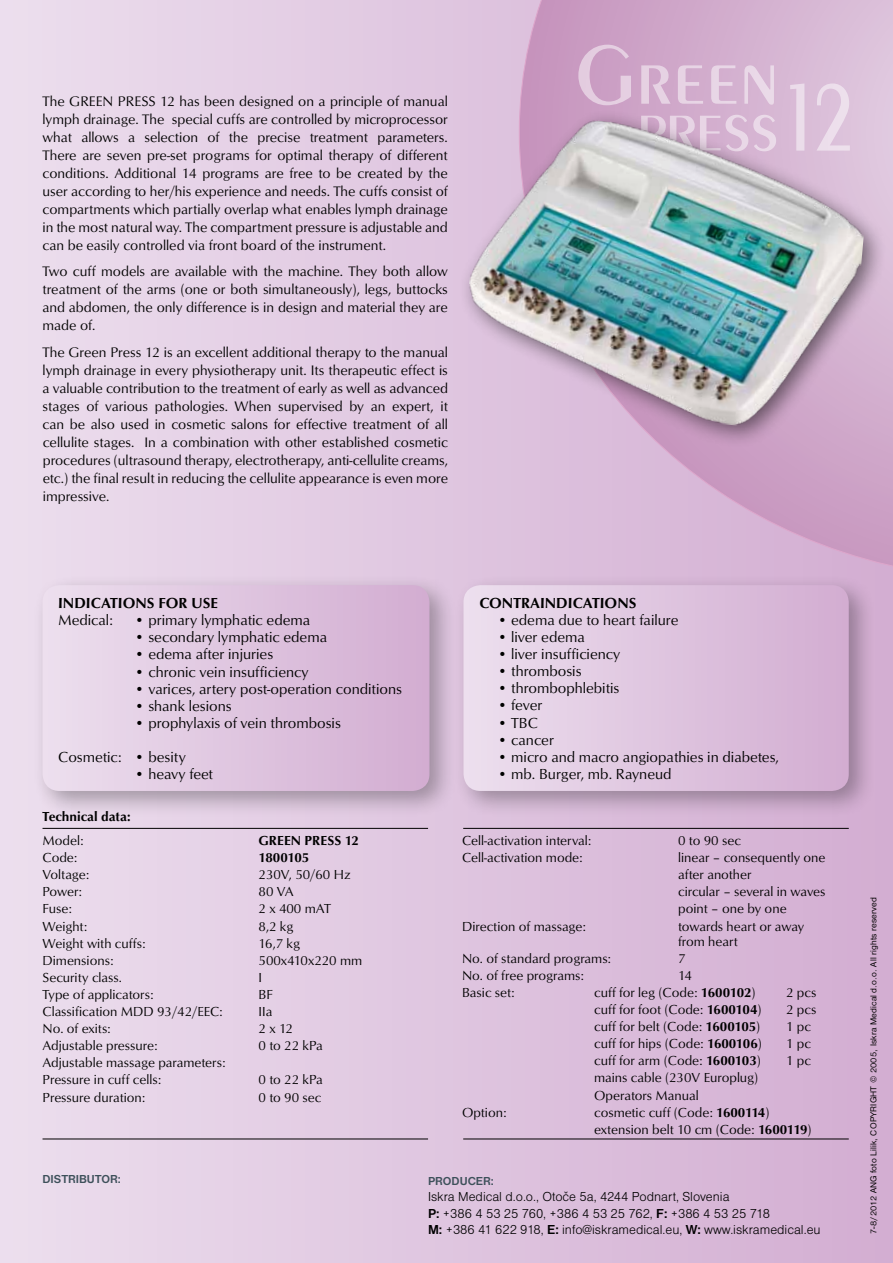
<style>
.page{position:relative;width:893px;height:1263px;background:#fff}
.page>*{position:absolute;margin:0;border:0;box-sizing:border-box;transform-origin:0 0}
.t1{font:15px "Optus TEE";color:#000}
.t2{font:500 15px "Optus TEE";color:#000}
.t3{font:14.25px/18px "Optus TEE";color:#000;text-align:justify}
.t4{font:13.5px/17.1px "Optus TEE";color:#000}
.t5{font:13.5px/16.5px "Nimbus San DEE Ligh";color:#000}
.t6{font:500 13.5px "Optus TEE";color:#000}
.t7{font:700 12px "Nimbus San DEE";color:#3d505a}
.t8{font:9px "Nimbus San DEE";letter-spacing:.02em;color:#000}
.s1{font-weight:500}
.s2{font-family:"Nimbus San DEE";font-weight:700}
</style>
<div class="page">
<div style="left:0;top:0;width:893px;height:1263px;background:linear-gradient(to right,#ecdeee,#d3add2)"></div>
<svg style="left:519px;top:0;width:374px;height:580px;background:#d3afd0"></svg>
<div style="left:32px;top:575px;width:425px;height:243px;background:#000;opacity:.3"></div>
<svg style="left:43px;top:585px;width:386px;height:206px;background:#dfc5df"></svg>
<div style="left:453px;top:575px;width:423px;height:243px;background:#000;opacity:.3"></div>
<svg style="left:463px;top:585px;width:386px;height:206px;background:#dfc5df"></svg>
<svg style="left:790px;top:83px;width:60px;height:26px;background:#e0c9de"></svg>
<svg style="left:578px;top:45px;width:196px;height:60px;background:#d5b3d0"></svg>
<div style="left:458px;top:109px;width:429px;height:340px;background:#000;opacity:.5"></div>
<img style="left:459px;top:111px;width:413px;height:324px">
<hr style="left:43px;top:828px;width:385px;height:1px;background:#000">
<hr style="left:43px;top:1138px;width:385px;height:1px;background:#000">
<hr style="left:463px;top:828px;width:386px;height:1px;background:#000">
<hr style="left:463px;top:1138px;width:386px;height:1px;background:#000">
<p class="t3" style="left:42px;top:92px;width:407px">The GREEN PRESS 12 has been designed on a principle of manual lymph drainage. The special cuffs are controlled by microprocessor what allows a selection of the precise treatment parameters.<br>There are seven pre-set programs for optimal therapy of different conditions. Additional 14 programs are free to be created by the user according to her/his experience and needs. The cuffs consist of compartments which partially overlap what enables lymph drainage in the most natural way. The compartment pressure is adjustable and can be easily controlled via front board of the instrument.</p>
<p class="t3" style="left:42px;top:262px;width:407px">Two cuff models are available with the machine. They both allow treatment of the arms (one or both simultaneously), legs, buttocks and abdomen, the only difference is in design and material they are made of.</p>
<p class="t3" style="left:42px;top:343px;width:407px">The Green Press 12 is an excellent additional therapy to the manual lymph drainage in every physiotherapy unit. Its therapeutic effect is a valuable contribution to the treatment of early as well as advanced stages of various pathologies. When supervised by an expert, it can be also used in cosmetic salons for effective treatment of all cellulite stages. In a combination with other established cosmetic procedures (ultrasound therapy, electrotherapy, anti-cellulite creams, etc.) the final result in reducing the cellulite appearance is even more impressive.</p>
<p class="t2" style="left:58px;top:594px;width:162px">INDICATIONS FOR USE</p>
<p class="t1" style="left:58px;top:611px;width:57px">Medical:</p>
<p class="t1" style="left:135px;top:611px;width:177px">• primary lymphatic edema</p>
<p class="t1" style="left:135px;top:628px;width:194px">• secondary lymphatic edema</p>
<p class="t1" style="left:135px;top:645px;width:140px">• edema after injuries</p>
<p class="t1" style="left:135px;top:662px;width:176px">• chronic vein insufficiency</p>
<p class="t1" style="left:135px;top:679px;width:269px">• varices, artery post-operation conditions</p>
<p class="t1" style="left:135px;top:697px;width:99px">• shank lesions</p>
<p class="t1" style="left:135px;top:714px;width:208px">• prophylaxis of vein thrombosis</p>
<p class="t1" style="left:58px;top:748px;width:129px">Cosmetic: • besity</p>
<p class="t1" style="left:135px;top:765px;width:80px">• heavy feet</p>
<p class="t6" style="left:43px;top:808px;width:89px">Technical data:</p>
<p class="t4" style="left:43px;top:832px;width:42px">Model:</p>
<p class="t6" style="left:259px;top:832px;width:102px">GREEN PRESS 12</p>
<p class="t4" style="left:43px;top:849px;width:36px">Code:</p>
<p class="t6" style="left:259px;top:849px;width:52px">1800105</p>
<p class="t4" style="left:43px;top:866px;width:48px">Voltage:</p>
<p class="t4" style="left:259px;top:866px;width:94px">230V, 50/60 Hz</p>
<p class="t4" style="left:43px;top:883px;width:41px">Power:</p>
<p class="t4" style="left:259px;top:883px;width:37px">80 VA</p>
<p class="t4" style="left:43px;top:900px;width:31px">Fuse:</p>
<p class="t4" style="left:259px;top:900px;width:74px">2 x 400 mAT</p>
<p class="t4" style="left:43px;top:917px;width:46px">Weight:</p>
<p class="t4" style="left:259px;top:917px;width:36px">8,2 kg</p>
<p class="t4" style="left:43px;top:934px;width:105px">Weight with cuffs:</p>
<p class="t4" style="left:259px;top:934px;width:43px">16,7 kg</p>
<p class="t4" style="left:43px;top:951px;width:72px">Dimensions:</p>
<p class="t4" style="left:259px;top:951px;width:105px">500x410x220 mm</p>
<p class="t4" style="left:43px;top:969px;width:81px">Security class.</p>
<p class="t4" style="left:259px;top:969px;width:5px">I</p>
<p class="t4" style="left:43px;top:986px;width:113px">Type of applicators:</p>
<p class="t4" style="left:259px;top:986px;width:16px">BF</p>
<p class="t4" style="left:43px;top:1003px;width:182px">Classification MDD 93/42/EEC:</p>
<p class="t4" style="left:259px;top:1003px;width:15px">IIa</p>
<p class="t4" style="left:43px;top:1020px;width:70px">No. of exits:</p>
<p class="t4" style="left:259px;top:1020px;width:36px">2x12</p>
<p class="t4" style="left:43px;top:1037px;width:117px">Adjustable pressure:</p>
<p class="t4" style="left:259px;top:1037px;width:66px">0 to 22 kPa</p>
<p class="t4" style="left:43px;top:1054px;width:184px">Adjustable massage parameters:<br>Pressure in cuff cells:</p>
<p class="t4" style="left:259px;top:1071px;width:66px">0 to 22 kPa</p>
<p class="t4" style="left:43px;top:1088px;width:104px">Pressure duration:</p>
<p class="t4" style="left:259px;top:1088px;width:64px">0 to 90 sec</p>
<p class="t2" style="left:479px;top:593px;width:159px">CONTRAINDICATIONS</p>
<p class="t1" style="left:497px;top:611px;width:182px">• edema due to heart failure</p>
<p class="t1" style="left:497px;top:628px;width:89px">• liver edema</p>
<p class="t1" style="left:497px;top:645px;width:124px">• liver insufficiency</p>
<p class="t1" style="left:497px;top:662px;width:86px">• thrombosis</p>
<p class="t1" style="left:497px;top:679px;width:124px">• thrombophlebitis</p>
<p class="t1" style="left:497px;top:696px;width:46px">• fever</p>
<p class="t1" style="left:497px;top:713px;width:42px">• TBC</p>
<p class="t1" style="left:497px;top:730px;width:58px">• cancer</p>
<p class="t1" style="left:497px;top:748px;width:283px">• micro and macro angiopathies in diabetes,</p>
<p class="t1" style="left:497px;top:765px;width:176px">• mb. Burger, mb. Rayneud</p>
<p class="t4" style="left:462px;top:832px;width:131px">Cell-activation interval:</p>
<p class="t4" style="left:678px;top:832px;width:64px">0 to 90 sec</p>
<p class="t4" style="left:462px;top:849px;width:122px">Cell-activation mode:</p>
<p class="t4" style="left:678px;top:849px;width:149px">linear – consequently one after another<br>circular – several in waves point – one by one</p>
<p class="t4" style="left:462px;top:917px;width:125px">Direction of massage:</p>
<p class="t4" style="left:678px;top:918px;width:128px;line-height:15px">towards heart or away from heart</p>
<p class="t4" style="left:462px;top:949px;width:151px">No. of standard programs:</p>
<p class="t4" style="left:678px;top:949px;width:9px">7</p>
<p class="t4" style="left:462px;top:966px;width:123px">No. of free programs:</p>
<p class="t4" style="left:678px;top:966px;width:15px">14</p>
<p class="t4" style="left:462px;top:984px;width:54px">Basic set:</p>
<p class="t4" style="left:594px;top:984px;width:163px">cuff for leg (Code: <span class="s1">1600102</span>)</p>
<p class="t4" style="left:786px;top:984px;width:32px">2 pcs</p>
<p class="t4" style="left:594px;top:1001px;width:169px">cuff for foot (Code: <span class="s1">1600104</span>)</p>
<p class="t4" style="left:786px;top:1001px;width:32px">2 pcs</p>
<p class="t4" style="left:594px;top:1018px;width:168px">cuff for belt (Code: <span class="s1">1600105</span>)</p>
<p class="t4" style="left:786px;top:1018px;width:26px">1 pc</p>
<p class="t4" style="left:594px;top:1035px;width:169px">cuff for hips (Code: <span class="s1">1600106</span>)</p>
<p class="t4" style="left:786px;top:1035px;width:26px">1 pc</p>
<p class="t4" style="left:594px;top:1052px;width:168px">cuff for arm (Code: <span class="s1">1600103</span>)</p>
<p class="t4" style="left:786px;top:1052px;width:26px">1 pc</p>
<p class="t4" style="left:594px;top:1069px;width:166px">mains cable (230V Europlug)<br>Operators Manual</p>
<p class="t4" style="left:462px;top:1103px;width:46px">Option:</p>
<p class="t4" style="left:594px;top:1103px;width:219px">cosmetic cuff (Code: <span class="s1">1600114</span>) extension belt 10 cm (Code: <span class="s1">1600119</span>)</p>
<p class="t7" style="left:43px;top:1173px;width:80px">DISTRIBUTOR:</p>
<p class="t7" style="left:428px;top:1174px;width:67px">PRODUCER:</p>
<p class="t5" style="left:428px;top:1188px;width:394px">Iskra Medical d.o.o., Otoče 5a, 4244 Podnart, Slovenia<br><span class="s2">P:</span> +386 4 53 25 760, +386 4 53 25 762, <span class="s2">F:</span> +386 4 53 25 718<br><span class="s2">M:</span> +386 41 622 918, <span class="s2">E:</span> info@iskramedical.eu, <span class="s2">W:</span> www.iskramedical.eu</p>
<p class="t8" style="left:868px;top:1234px;width:338px;rotate:-90deg">7-8/2012 ANG foto Lilik, COPYRIGHT © 2005, Iskra Medical d.o.o. All rights reserved</p>
</div>
